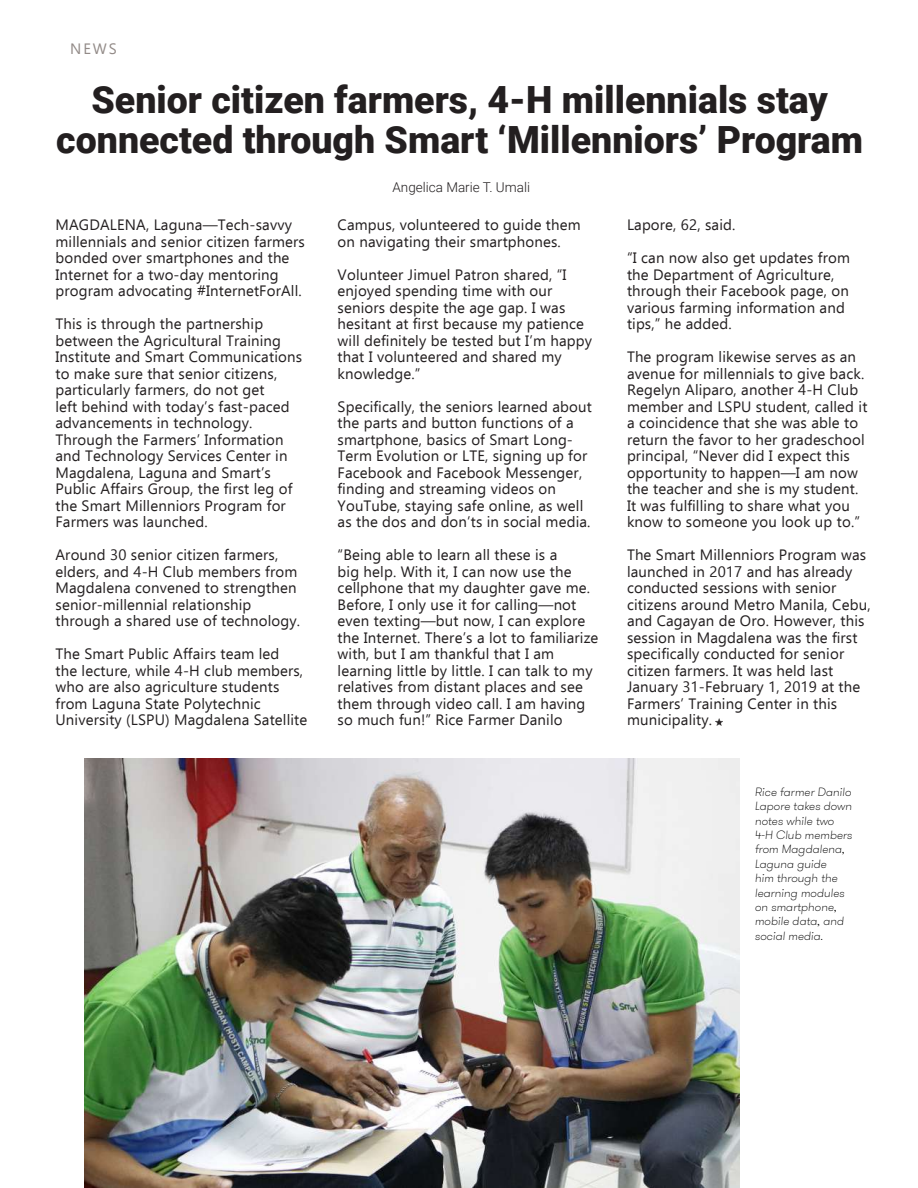
<style>
.page{position:relative;width:918px;height:1188px;background:#fff}
.page>*{position:absolute;margin:0;border:0;box-sizing:border-box;transform-origin:0 0}
.t1{font:900 37.5px/40.5px "Roboto";color:#231f20;text-align:center}
.t2{font:15px/16.5px "Ebrima";letter-spacing:.01em;color:#231f20}
.t3{font:15px "Ebrima";color:#928a87}
.t4{font:300 13.5px "Roboto";color:#231f20}
.t5{font:italic 100 12px/14.4px "GT Walsheim Pro";color:#000}
</style>
<div class="page">
<svg style="left:715px;top:718px;width:8px;height:7px"></svg>
<img style="left:85px;top:759px;width:655px;height:429px">
<p class="t3" style="left:70px;top:38px;width:48px">NEWS</p>
<h1 class="t1" style="left:56px;top:78px;width:808px">Senior citizen farmers, 4-H millennials stay connected through Smart ‘Millenniors’ Program</h1>
<p class="t4" style="left:393px;top:177px;width:139px">Angelica Marie T. Umali</p>
<p class="t2" style="left:56px;top:217px;width:251px">MAGDALENA, Laguna—Tech-savvy millennials and senior citizen farmers bonded over smartphones and the Internet for a two-day mentoring program advocating #InternetForAll.</p>
<p class="t2" style="left:56px;top:316px;width:248px">This is through the partnership between the Agricultural Training Institute and Smart Communications to make sure that senior citizens, particularly farmers, do not get<br>left behind with today’s fast-paced advancements in technology.<br>Through the Farmers’ Information and Technology Services Center in Magdalena, Laguna and Smart’s Public Affairs Group, the first leg of the Smart Millenniors Program for Farmers was launched.</p>
<p class="t2" style="left:56px;top:547px;width:246px">Around 30 senior citizen farmers, elders, and 4-H Club members from Magdalena convened to strengthen senior-millennial relationship through a shared use of technology.</p>
<p class="t2" style="left:56px;top:646px;width:253px">The Smart Public Affairs team led<br>the lecture, while 4-H club members, who are also agriculture students from Laguna State Polytechnic University (LSPU) Magdalena Satellite</p>
<p class="t2" style="left:338px;top:217px;width:245px">Campus, volunteered to guide them on navigating their smartphones.</p>
<p class="t2" style="left:338px;top:266px;width:256px">Volunteer Jimuel Patron shared, “I enjoyed spending time with our seniors despite the age gap. I was hesitant at first because my patience will definitely be tested but I’m happy that I volunteered and shared my knowledge.”</p>
<p class="t2" style="left:338px;top:398px;width:256px">Specifically, the seniors learned about the parts and button functions of a smartphone, basics of Smart Long-Term Evolution or LTE, signing up for Facebook and Facebook Messenger, finding and streaming videos on YouTube, staying safe online, as well as the dos and don’ts in social media.</p>
<p class="t2" style="left:338px;top:547px;width:262px">“Being able to learn all these is a<br>big help. With it, I can now use the cellphone that my daughter gave me.<br>Before, I only use it for calling—not even texting—but now, I can explore the Internet. There’s a lot to familiarize with, but I am thankful that I am learning little by little. I can talk to my relatives from distant places and see them through video call. I am having so much fun!” Rice Farmer Danilo</p>
<p class="t2" style="left:627px;top:217px;width:110px">Lapore, 62, said.</p>
<p class="t2" style="left:627px;top:250px;width:225px">“I can now also get updates from the Department of Agriculture, through their Facebook page, on various farming information and tips,” he added.</p>
<p class="t2" style="left:627px;top:349px;width:242px">The program likewise serves as an avenue for millennials to give back.<br>Regelyn Aliparo, another 4-H Club member and LSPU student, called it a coincidence that she was able to return the favor to her gradeschool principal, “Never did I expect this opportunity to happen—I am now the teacher and she is my student.<br>It was fulfilling to share what you know to someone you look up to.”</p>
<p class="t2" style="left:627px;top:547px;width:245px">The Smart Millenniors Program was launched in 2017 and has already conducted sessions with senior citizens around Metro Manila, Cebu, and Cagayan de Oro. However, this session in Magdalena was the first specifically conducted for senior citizen farmers. It was held last<br>January 31-February 1, 2019 at the<br>Farmers’ Training Center in this municipality.</p>
<p class="t5" style="left:755px;top:785px;width:99px">Rice farmer Danilo<br>Lapore takes down notes while two<br>4-H Club members from Magdalena,<br>Laguna guide<br>him through the learning modules on smartphone, mobile data, and social media.</p>
</div>
